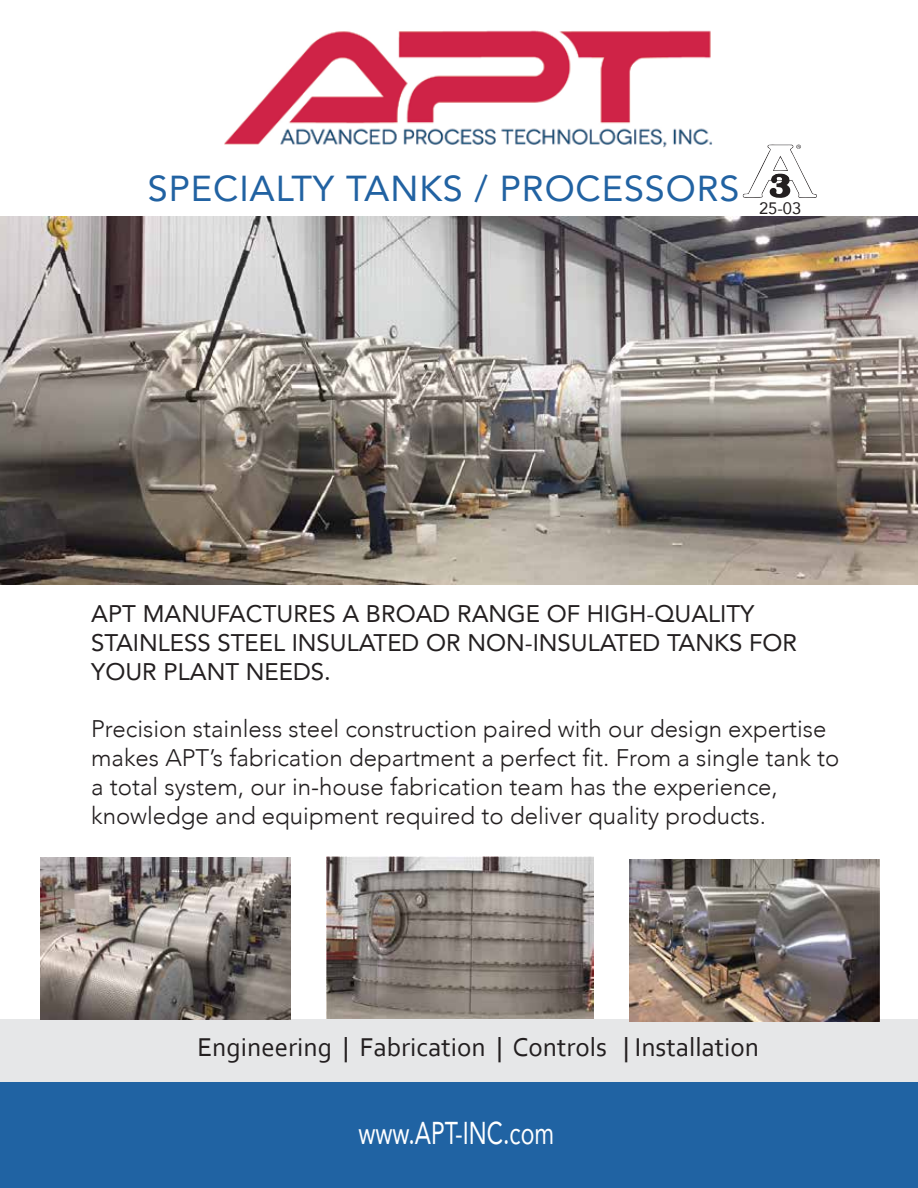
<style>
.page{position:relative;width:918px;height:1188px;background:#fff}
.page>*{position:absolute;margin:0;border:0;box-sizing:border-box;transform-origin:0 0}
.t1{font:36px "Avenir";letter-spacing:.025em;color:#2162a2}
.t2{font:31.5px "Avenir";color:#fff;scale:.73 1}
.t3{font:27px "Corbel";color:#231f20}
.t4{font:300 24px/28.8px "Avenir";color:#231f20}
.t5{font:24px/28.8px "Avenir";color:#231f20}
.t6{font:16.5px "Avenir";color:#231f20}
</style>
<div class="page">
<img style="left:224px;top:30px;width:489px;height:118px">
<div style="left:0;top:1081px;width:918px;height:107px;background:#2063a3"></div>
<div style="left:0;top:1019px;width:918px;height:63px;background:#e6e7e8"></div>
<svg style="left:743px;top:145px;width:74px;height:53px"></svg>
<img style="left:326px;top:856px;width:267px;height:163px">
<img style="left:0;top:217px;width:918px;height:368px">
<img style="left:629px;top:859px;width:251px;height:162px">
<img style="left:40px;top:858px;width:251px;height:162px">
<h1 class="t1" style="left:148px;top:160px;width:593px">SPECIALTY TANKS / PROCESSORS</h1>
<p class="t6" style="left:759px;top:195px;width:44px">25-03</p>
<p class="t5" style="left:91px;top:598px;width:708px">APT MANUFACTURES A BROAD RANGE OF HIGH-QUALITY<br>STAINLESS STEEL INSULATED OR NON-INSULATED TANKS FOR<br>YOUR PLANT NEEDS.</p>
<p class="t4" style="left:91px;top:714px;width:750px">Precision stainless steel construction paired with our design expertise makes APT’s fabrication department a perfect fit. From a single tank to a total system, our in-house fabrication team has the experience, knowledge and equipment required to deliver quality products.</p>
<p class="t3" style="left:197px;top:1030px;width:563px">Engineering | Fabrication | Controls | Installation</p>
<h2 class="t2" style="left:358px;top:1108px;width:270px">www.APT-INC.com</h2>
</div>
